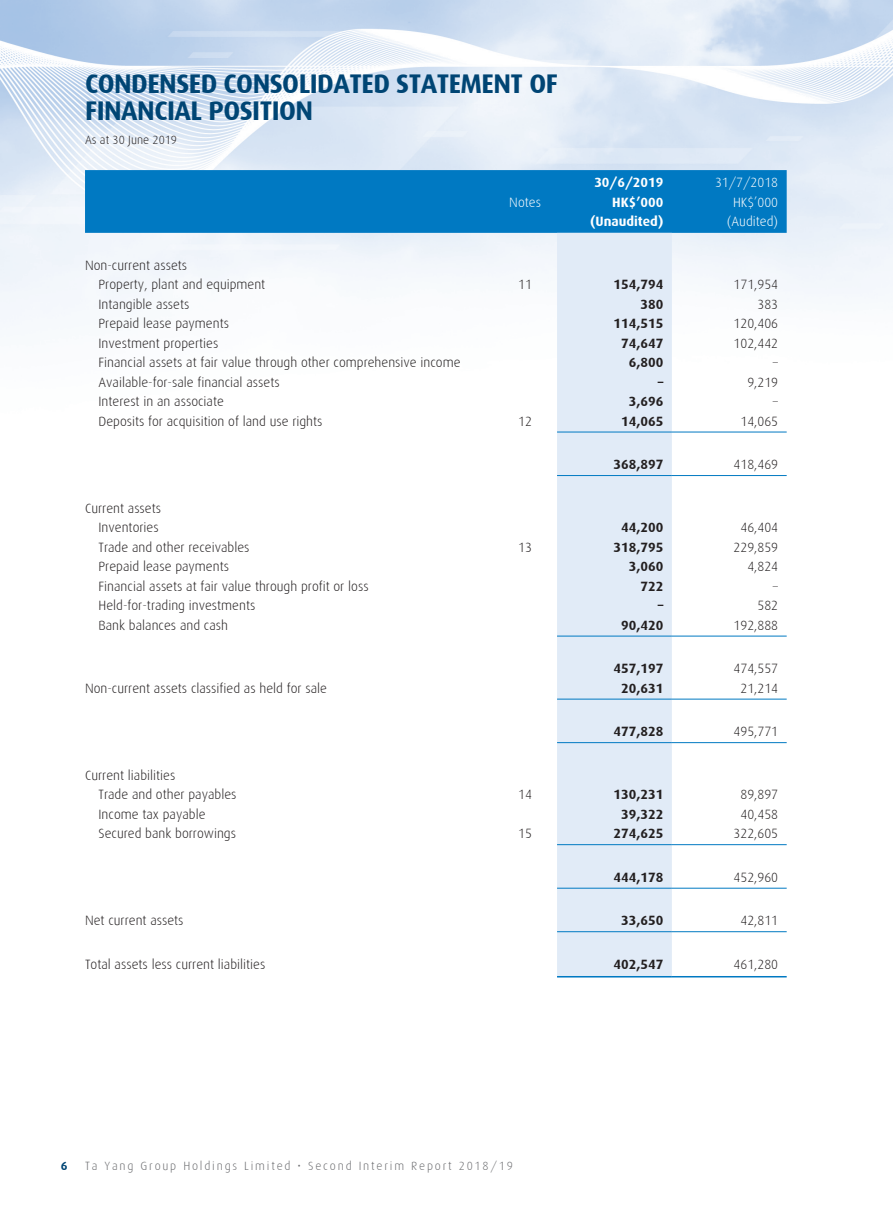
<style>
.page{position:relative;width:893px;height:1212px;background:#fff}
.page>*{position:absolute;margin:0;border:0;box-sizing:border-box;transform-origin:0 0}
.t1{font:700 27px/27px "Dax";letter-spacing:-.02em;color:#004574}
.t2{font:300 13.5px/19.5px "Dax";color:#231f20}
.t3{font:700 13.5px "Dax";color:#231f20}
.t4{font:300 13.5px "Dax";color:#fff}
.t5{font:700 13.5px "Dax";color:#fff}
.t6{font:300 12px "Dax";letter-spacing:.15em;color:#6c6d70}
.t7{font:300 12px "Dax";color:#231f20}
.t8{font:700 12px "Dax";color:#004574}
</style>
<div class="page">
<img style="left:0;top:0;width:893px;height:978px">
<div style="left:85px;top:170px;width:702px;height:63px;background:#0079c2"></div>
<div style="left:557px;top:233px;width:115px;height:743px;background:#e1ebf7"></div>
<hr style="left:557px;top:432px;width:115px;height:1px;background:#0079c2">
<hr style="left:672px;top:432px;width:115px;height:1px;background:#0079c2">
<hr style="left:557px;top:475px;width:115px;height:1px;background:#0079c2">
<hr style="left:672px;top:475px;width:115px;height:1px;background:#0079c2">
<hr style="left:557px;top:636px;width:115px;height:1px;background:#0079c2">
<hr style="left:672px;top:636px;width:115px;height:1px;background:#0079c2">
<hr style="left:557px;top:699px;width:115px;height:1px;background:#0079c2">
<hr style="left:672px;top:699px;width:115px;height:1px;background:#0079c2">
<hr style="left:557px;top:742px;width:115px;height:1px;background:#0079c2">
<hr style="left:672px;top:742px;width:115px;height:1px;background:#0079c2">
<hr style="left:557px;top:844px;width:115px;height:1px;background:#0079c2">
<hr style="left:672px;top:844px;width:115px;height:1px;background:#0079c2">
<hr style="left:557px;top:888px;width:115px;height:1px;background:#0079c2">
<hr style="left:672px;top:888px;width:115px;height:1px;background:#0079c2">
<hr style="left:557px;top:931px;width:115px;height:1px;background:#0079c2">
<hr style="left:672px;top:931px;width:115px;height:1px;background:#0079c2">
<hr style="left:557px;top:976px;width:115px;height:1px;background:#0079c2">
<hr style="left:672px;top:976px;width:115px;height:1px;background:#0079c2">
<h1 class="t1" style="left:85px;top:70px;width:474px">CONDENSED CONSOLIDATED STATEMENT OF<br>FINANCIAL POSITION</h1>
<p class="t7" style="left:85px;top:134px;width:94px">As at 30 June 2019</p>
<p class="t5" style="left:594px;top:175px;width:71px">30/6/2019</p>
<p class="t4" style="left:715px;top:175px;width:65px">31/7/2018</p>
<p class="t2" style="left:99px;top:255px;width:168px;text-indent:-14px">Non-current assets<br>Property, plant and equipment</p>
<p class="t4" style="left:509px;top:195px;width:33px">Notes</p>
<p class="t5" style="left:612px;top:195px;width:53px">HK$’000</p>
<p class="t4" style="left:733px;top:195px;width:47px">HK$’000</p>
<p class="t5" style="left:590px;top:214px;width:75px">(Unaudited)</p>
<p class="t4" style="left:727px;top:214px;width:53px">(Audited)</p>
<p class="t2" style="left:518px;top:275px;width:15px">11</p>
<p class="t3" style="left:614px;top:277px;width:51px">154,794</p>
<p class="t2" style="left:734px;top:275px;width:46px">171,954</p>
<p class="t2" style="left:99px;top:294px;width:92px">Intangible assets</p>
<p class="t3" style="left:640px;top:296px;width:24px">380</p>
<p class="t2" style="left:757px;top:294px;width:22px">383</p>
<p class="t2" style="left:99px;top:314px;width:132px">Prepaid lease payments</p>
<p class="t3" style="left:614px;top:316px;width:51px">114,515</p>
<p class="t2" style="left:734px;top:314px;width:46px">120,406</p>
<p class="t2" style="left:99px;top:333px;width:121px">Investment properties</p>
<p class="t3" style="left:621px;top:335px;width:44px">74,647</p>
<p class="t2" style="left:734px;top:333px;width:46px">102,442</p>
<p class="t2" style="left:99px;top:353px;width:364px">Financial assets at fair value through other comprehensive income</p>
<p class="t3" style="left:629px;top:355px;width:36px">6,800</p>
<p class="t2" style="left:773px;top:353px;width:7px">–</p>
<p class="t2" style="left:99px;top:372px;width:183px">Available-for-sale financial assets</p>
<p class="t3" style="left:658px;top:374px;width:7px">–</p>
<p class="t2" style="left:747px;top:372px;width:32px">9,219</p>
<p class="t2" style="left:99px;top:392px;width:127px">Interest in an associate</p>
<p class="t3" style="left:629px;top:394px;width:36px">3,696</p>
<p class="t2" style="left:773px;top:392px;width:7px">–</p>
<p class="t2" style="left:99px;top:411px;width:225px">Deposits for acquisition of land use rights</p>
<p class="t2" style="left:518px;top:411px;width:15px">12</p>
<p class="t3" style="left:621px;top:413px;width:44px">14,065</p>
<p class="t2" style="left:740px;top:411px;width:39px">14,065</p>
<p class="t3" style="left:614px;top:457px;width:51px">368,897</p>
<p class="t2" style="left:734px;top:455px;width:46px">418,469</p>
<p class="t2" style="left:85px;top:498px;width:78px;text-align:right">Current assets<br>Inventories</p>
<p class="t3" style="left:621px;top:520px;width:44px">44,200</p>
<p class="t2" style="left:740px;top:518px;width:39px">46,404</p>
<p class="t2" style="left:99px;top:537px;width:152px">Trade and other receivables</p>
<p class="t2" style="left:518px;top:537px;width:15px">13</p>
<p class="t3" style="left:614px;top:539px;width:51px">318,795</p>
<p class="t2" style="left:734px;top:537px;width:46px">229,859</p>
<p class="t2" style="left:99px;top:557px;width:132px">Prepaid lease payments</p>
<p class="t3" style="left:629px;top:559px;width:36px">3,060</p>
<p class="t2" style="left:747px;top:557px;width:32px">4,824</p>
<p class="t2" style="left:99px;top:576px;width:272px">Financial assets at fair value through profit or loss</p>
<p class="t3" style="left:640px;top:578px;width:24px">722</p>
<p class="t2" style="left:773px;top:576px;width:7px">–</p>
<p class="t2" style="left:99px;top:596px;width:158px">Held-for-trading investments</p>
<p class="t3" style="left:658px;top:598px;width:7px">–</p>
<p class="t2" style="left:757px;top:596px;width:22px">582</p>
<p class="t2" style="left:99px;top:615px;width:131px">Bank balances and cash</p>
<p class="t3" style="left:621px;top:617px;width:44px">90,420</p>
<p class="t2" style="left:734px;top:615px;width:46px">192,888</p>
<p class="t3" style="left:614px;top:661px;width:51px">457,197</p>
<p class="t2" style="left:734px;top:659px;width:46px">474,557</p>
<p class="t2" style="left:85px;top:678px;width:244px">Non-current assets classified as held for sale</p>
<p class="t3" style="left:621px;top:680px;width:44px">20,631</p>
<p class="t2" style="left:740px;top:678px;width:39px">21,214</p>
<p class="t3" style="left:614px;top:724px;width:51px">477,828</p>
<p class="t2" style="left:734px;top:722px;width:46px">495,771</p>
<p class="t2" style="left:99px;top:766px;width:139px;text-indent:-14px">Current liabilities<br>Trade and other payables</p>
<p class="t2" style="left:518px;top:785px;width:15px">14</p>
<p class="t3" style="left:614px;top:787px;width:51px">130,231</p>
<p class="t2" style="left:740px;top:785px;width:39px">89,897</p>
<p class="t2" style="left:99px;top:805px;width:109px">Income tax payable</p>
<p class="t3" style="left:621px;top:806px;width:44px">39,322</p>
<p class="t2" style="left:740px;top:805px;width:39px">40,458</p>
<p class="t2" style="left:99px;top:824px;width:139px">Secured bank borrowings</p>
<p class="t2" style="left:518px;top:824px;width:15px">15</p>
<p class="t3" style="left:613px;top:826px;width:51px">274,625</p>
<p class="t2" style="left:734px;top:824px;width:46px">322,605</p>
<p class="t3" style="left:614px;top:870px;width:51px">444,178</p>
<p class="t2" style="left:734px;top:868px;width:46px">452,960</p>
<p class="t2" style="left:85px;top:911px;width:100px">Net current assets</p>
<p class="t3" style="left:621px;top:913px;width:44px">33,650</p>
<p class="t2" style="left:740px;top:911px;width:39px">42,811</p>
<p class="t2" style="left:85px;top:955px;width:182px">Total assets less current liabilities</p>
<p class="t3" style="left:614px;top:957px;width:51px">402,547</p>
<p class="t2" style="left:734px;top:955px;width:46px">461,280</p>
<p class="t8" style="left:61px;top:1159px;width:8px">6</p>
<p class="t6" style="left:85px;top:1159px;width:429px">Ta Yang Group Holdings Limited • Second Interim Report 2018/19</p>
</div>
